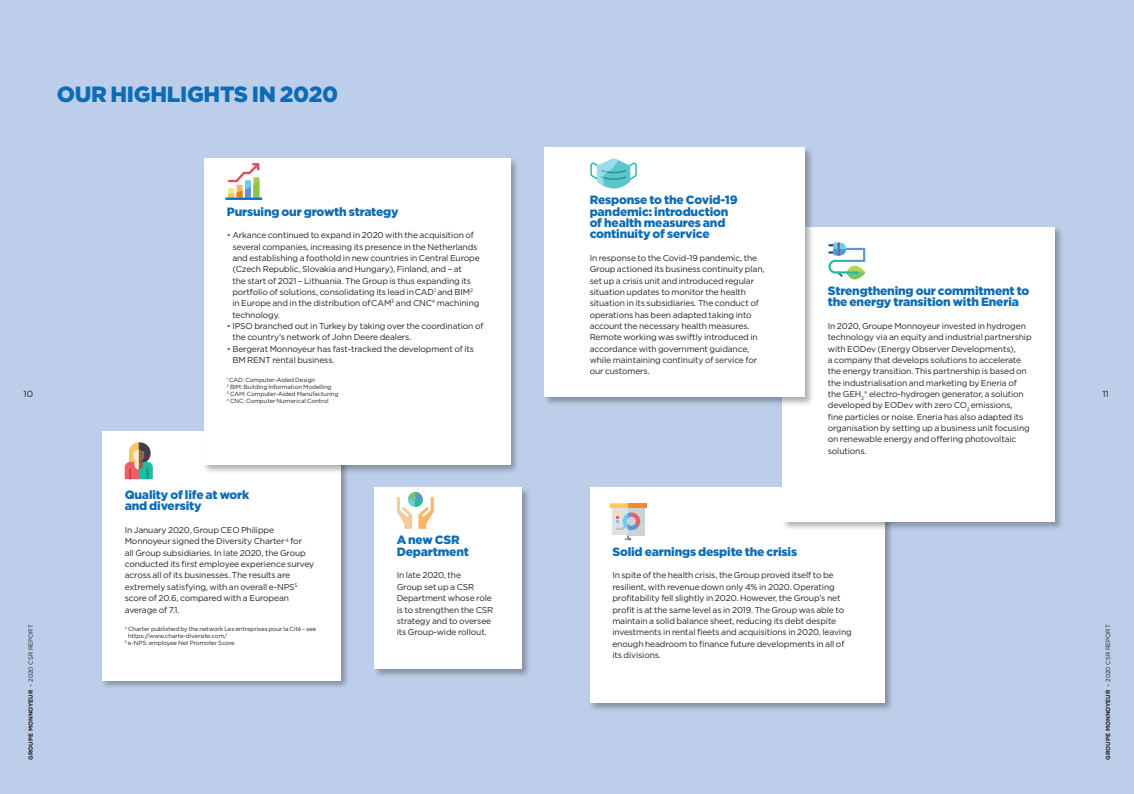
<style>
.page{position:relative;width:1134px;height:794px;background:#bccee9}
.page>*{position:absolute;margin:0;border:0;box-sizing:border-box;transform-origin:0 0}
.t1{font:900 22px "Gotham";letter-spacing:-.015em;color:#0d6cb6}
.t2{font:900 12px/11.3px "Gotham";letter-spacing:-.015em;color:#0d6cb6}
.t3{font:9px "Gotham";color:#231f20}
.t4{font:8.5px/11.3px "Gotham";letter-spacing:-.015em;color:#231f20}
.t5{font:6px/7.2px "Gotham";letter-spacing:-.015em;color:#231f20}
.t6{font:700 6px "Gotham";color:#231f20}
.s1{font-weight:400}
.s2{color:#0d6cb6}
</style>
<div class="page">
<div style="left:101px;top:429px;width:249px;height:261px;background:#231f20;opacity:.35"></div>
<div style="left:102px;top:431px;width:238px;height:249px;background:#fff"></div>
<div style="left:588px;top:486px;width:306px;height:227px;background:#231f20;opacity:.35"></div>
<div style="left:590px;top:488px;width:294px;height:215px;background:#fff"></div>
<div style="left:373px;top:486px;width:158px;height:192px;background:#231f20;opacity:.35"></div>
<div style="left:374px;top:488px;width:148px;height:181px;background:#fff"></div>
<div style="left:781px;top:225px;width:283px;height:306px;background:#231f20;opacity:.35"></div>
<div style="left:782px;top:227px;width:272px;height:295px;background:#fff"></div>
<div style="left:203px;top:157px;width:317px;height:317px;background:#231f20;opacity:.35"></div>
<div style="left:204px;top:159px;width:306px;height:306px;background:#fff"></div>
<div style="left:543px;top:146px;width:272px;height:260px;background:#231f20;opacity:.35"></div>
<div style="left:544px;top:147px;width:261px;height:250px;background:#fff"></div>
<hr style="left:225px;top:197px;width:37px;height:3px;background:#0d6cb6">
<svg style="left:228px;top:163px;width:31px;height:34px"></svg>
<svg style="left:590px;top:159px;width:47px;height:30px"></svg>
<div style="left:628px;top:507px;width:16px;height:28px;background:#c9d2d5"></div>
<div style="left:628px;top:503px;width:18px;height:5px;background:#f6892b"></div>
<svg style="left:609px;top:503px;width:31px;height:37px"></svg>
<svg style="left:125px;top:442px;width:28px;height:37px"></svg>
<svg style="left:397px;top:492px;width:37px;height:37px"></svg>
<svg style="left:828px;top:242px;width:37px;height:37px"></svg>
<h1 class="t1" style="left:57px;top:79px;width:283px">OUR HIGHLIGHTS IN 2020</h1>
<p class="t3" style="left:24px;top:388px;width:11px">10</p>
<p class="t6" style="left:27px;top:760px;width:137px;rotate:-90deg">GROUPE MONNOYEUR <span class="s1">– 2020 CSR REPORT</span></p>
<h2 class="t2" style="left:227px;top:205px;width:173px">Pursuing our growth strategy</h2>
<p class="t4" style="left:232px;top:229px;width:249px;text-indent:-6px"><span class="s2">•</span> Arkance continued to expand in 2020 with the acquisition of several companies, increasing its presence in the Netherlands and establishing a foothold in new countries in Central Europe (Czech Republic, Slovakia and Hungary), Finland, and – at<br>the start of 2021 – Lithuania. The Group is thus expanding its portfolio of solutions, consolidating its lead inCAD<sup>1</sup> and BIM<sup>2 </sup>in Europe and in the distribution ofCAM<sup>3</sup> and CNC<sup>4</sup> machining technology.</p>
<p class="t4" style="left:232px;top:320px;width:253px;text-indent:-6px"><span class="s2">•</span> IPSO branched out in Turkey by taking over the coordination of the country’s network of John Deere dealers.</p>
<p class="t4" style="left:232px;top:343px;width:243px;text-indent:-6px"><span class="s2">•</span> Bergerat Monnoyeur has fast-tracked the development of its<br>BM RENT rental business.</p>
<p class="t5" style="left:227px;top:376px;width:113px"><sup>1</sup> CAD: Computer-Aided Design<br><sup>2</sup> BIM: Building Information Modelling<br><sup>3</sup> CAM: Computer-Aided Manufacturing <sup>4</sup> CNC: Computer Numerical Control</p>
<h2 class="t2" style="left:125px;top:489px;width:126px">Quality of life at work and diversity</h2>
<p class="t4" style="left:125px;top:524px;width:191px">In January 2020, Group CEO Philippe Monnoyeur signed the Diversity Charter <sup>4</sup> for<br>all Group subsidiaries. In late 2020, the Group conducted its first employee experience survey across all of its businesses. The results are extremely satisfying, with an overall e-NPS<sup>5 </sup>score of 20.6, compared with a European average of 7.1.</p>
<p class="t5" style="left:125px;top:625px;width:193px"><sup>4</sup> Charter published by the network Les entreprises pour la Cité – see</p>
<p class="t5" style="left:128px;top:632px;width:101px">https://www.charte-diversite.com/</p>
<p class="t5" style="left:125px;top:639px;width:112px"><sup>5</sup> e-NPS: employee Net Promoter Score</p>
<h2 class="t2" style="left:397px;top:534px;width:74px">A new CSR<br>Department</h2>
<p class="t4" style="left:397px;top:569px;width:98px">In late 2020, the<br>Group set up a CSR<br>Department whose role is to strengthen the CSR strategy and to oversee its Group-wide rollout.</p>
<h2 class="t2" style="left:590px;top:194px;width:149px">Response to the Covid-19 pandemic: introduction of health measures and continuity of service</h2>
<p class="t4" style="left:590px;top:252px;width:176px">In response to the Covid-19 pandemic, the Group actioned its business continuity plan, set up a crisis unit and introduced regular situation updates to monitor the health situation in its subsidiaries. The conduct of operations has been adapted taking into account the necessary health measures.<br>Remote working was swiftly introduced in accordance with government guidance, while maintaining continuity of service for our customers.</p>
<h2 class="t2" style="left:828px;top:285px;width:203px">Strengthening our commitment to the energy transition with Eneria</h2>
<p class="t4" style="left:828px;top:320px;width:205px">In 2020, Groupe Monnoyeur invested in hydrogen technology via an equity and industrial partnership with EODev (Energy Observer Developments),<br>a company that develops solutions to accelerate the energy transition. This partnership is based on the industrialisation and marketing by Eneria of the GEH<sub>2</sub>® electro-hydrogen generator, a solution developed by EODev with zero CO<sub>2</sub> emissions,<br>fine particles or noise. Eneria has also adapted its organisation by setting up a business unit focusing on renewable energy and offering photovoltaic solutions.</p>
<h2 class="t2" style="left:612px;top:546px;width:186px">Solid earnings despite the crisis</h2>
<p class="t4" style="left:612px;top:569px;width:241px">In spite of the health crisis, the Group proved itself to be resilient, with revenue down only 4% in 2020. Operating profitability fell slightly in 2020. However, the Group’s net profit is at the same level as in 2019. The Group was able to maintain a solid balance sheet, reducing its debt despite investments in rental fleets and acquisitions in 2020, leaving enough headroom to finance future developments in all of its divisions.</p>
<p class="t3" style="left:1102px;top:388px;width:8px">11</p>
<p class="t6" style="left:1104px;top:760px;width:137px;rotate:-90deg">GROUPE MONNOYEUR <span class="s1">– 2020 CSR REPORT</span></p>
</div>
